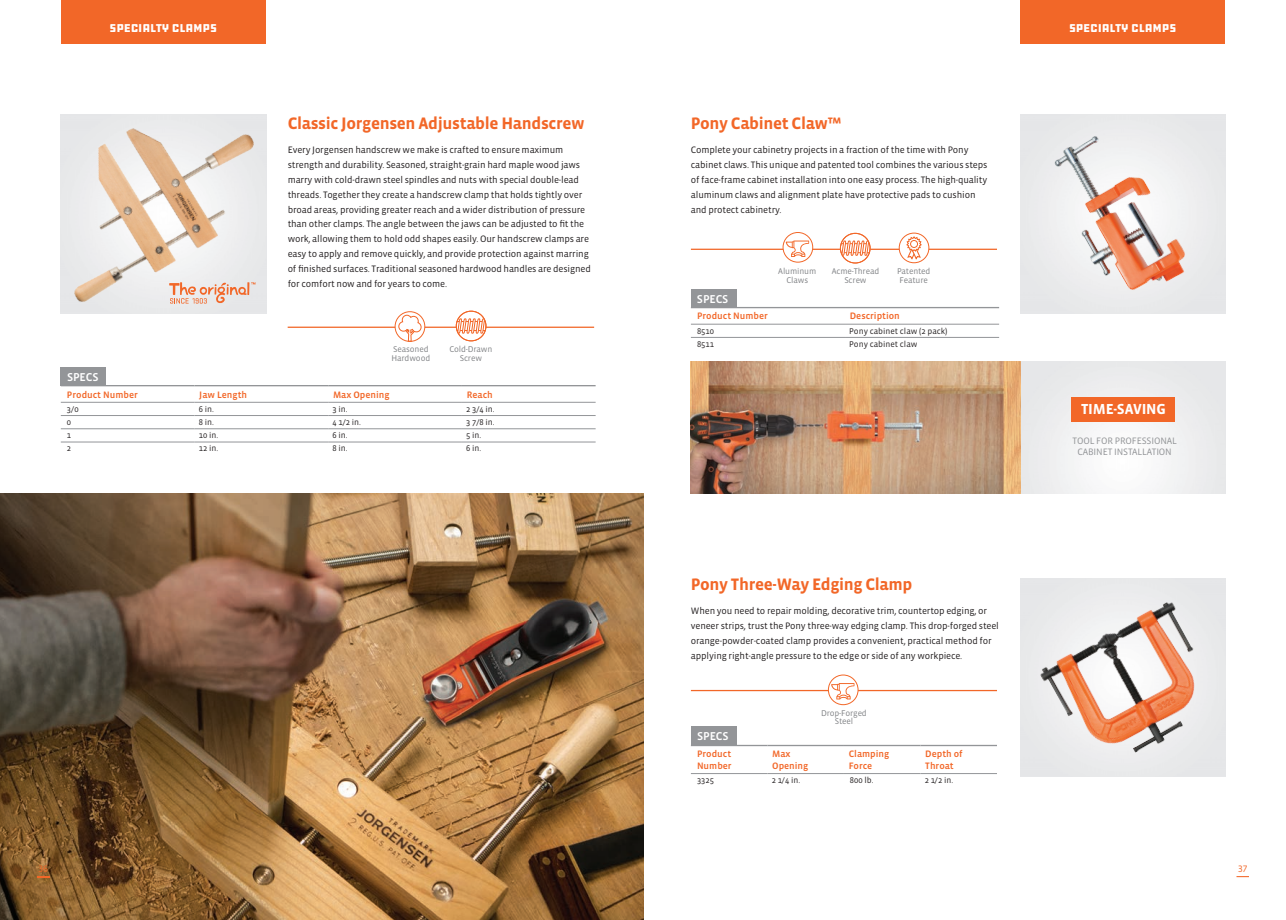
<style>
.page{position:relative;width:1286px;height:920px;background:#fff}
.page>*{position:absolute;margin:0;border:0;box-sizing:border-box;transform-origin:0 0}
.t1{font:700 16.95px "Vista Sans OT";letter-spacing:-.02em;color:#f26728}
.t2{font:700 14.85px "Vista Sans OT";letter-spacing:-.015em;color:#fff}
.t3{font:11.7px "DDC Hardware";letter-spacing:-.015em;color:#fff}
.t4{font:500 11.7px "Vista Sans OT";letter-spacing:-.015em;color:#fff}
.t5{font:9.6px/14.9px "Vista Sans OT";letter-spacing:-.015em;color:#231f20}
.t6{font:500 9.6px/11.4px "Vista Sans OT";color:#f26728}
.t7{font:9.6px/11.4px "Vista Sans OT";letter-spacing:-.015em;color:#939598;text-align:center}
.t8{font:9.6px "Vista Sans OT";color:#f26728}
.t9{font:8.55px "Vista Sans OT";color:#231f20}
.t10{font:8.55px/8.6px "Vista Sans OT";letter-spacing:-.015em;color:#808285;text-align:center}
</style>
<div class="page">
<div style="left:61px;top:0;width:205px;height:44px;background:#f26728"></div>
<div style="left:1020px;top:0;width:205px;height:44px;background:#f26728"></div>
<hr style="left:61px;top:402px;width:133px;height:1px;background:#939598">
<hr style="left:194px;top:402px;width:134px;height:1px;background:#939598">
<hr style="left:328px;top:402px;width:134px;height:1px;background:#939598">
<hr style="left:462px;top:402px;width:133px;height:1px;background:#939598">
<hr style="left:61px;top:385px;width:133px;height:1px;background:#939598">
<hr style="left:194px;top:385px;width:134px;height:1px;background:#939598">
<hr style="left:328px;top:385px;width:134px;height:1px;background:#939598">
<hr style="left:462px;top:385px;width:133px;height:1px;background:#939598">
<hr style="left:61px;top:442px;width:133px;height:1px;background:#939598">
<hr style="left:194px;top:442px;width:134px;height:1px;background:#939598">
<hr style="left:328px;top:442px;width:134px;height:1px;background:#939598">
<hr style="left:462px;top:442px;width:133px;height:1px;background:#939598">
<hr style="left:61px;top:428px;width:133px;height:1px;background:#939598">
<hr style="left:194px;top:428px;width:134px;height:1px;background:#939598">
<hr style="left:328px;top:428px;width:134px;height:1px;background:#939598">
<hr style="left:462px;top:428px;width:133px;height:1px;background:#939598">
<hr style="left:61px;top:415px;width:133px;height:1px;background:#939598">
<hr style="left:194px;top:415px;width:134px;height:1px;background:#939598">
<hr style="left:328px;top:415px;width:134px;height:1px;background:#939598">
<hr style="left:462px;top:415px;width:133px;height:1px;background:#939598">
<div style="left:61px;top:367px;width:45px;height:19px;background:#939598"></div>
<hr style="left:288px;top:327px;width:306px;height:1px;background:#f26728">
<svg style="left:456px;top:311px;width:30px;height:30px"></svg>
<div style="left:456px;top:311px;width:30px;height:30px;border:1px solid #f26728;border-radius:50%"></div>
<svg style="left:395px;top:312px;width:30px;height:29px"></svg>
<div style="left:394px;top:311px;width:31px;height:31px;border:1px solid #f26728;border-radius:50%"></div>
<svg style="left:398px;top:314px;width:24px;height:28px"></svg>
<img style="left:66px;top:119px;width:195px;height:194px">
<hr style="left:691px;top:249px;width:306px;height:1px;background:#f26728">
<svg style="left:783px;top:232px;width:29px;height:30px"></svg>
<div style="left:782px;top:232px;width:31px;height:31px;border:1px solid #f26728;border-radius:50%"></div>
<svg style="left:786px;top:241px;width:23px;height:16px"></svg>
<svg style="left:899px;top:233px;width:30px;height:30px"></svg>
<div style="left:898px;top:233px;width:31px;height:30px;border:1px solid #f26728;border-radius:50%"></div>
<svg style="left:905px;top:235px;width:17px;height:26px"></svg>
<div style="left:691px;top:289px;width:45px;height:19px;background:#939598"></div>
<hr style="left:691px;top:337px;width:154px;height:1px;background:#939598">
<hr style="left:845px;top:337px;width:154px;height:1px;background:#939598">
<hr style="left:691px;top:324px;width:154px;height:1px;background:#939598">
<hr style="left:845px;top:324px;width:154px;height:1px;background:#939598">
<hr style="left:691px;top:307px;width:154px;height:1px;background:#939598">
<hr style="left:845px;top:307px;width:154px;height:1px;background:#939598">
<img style="left:691px;top:361px;width:534px;height:133px">
<img style="left:1026px;top:119px;width:194px;height:194px">
<hr style="left:691px;top:690px;width:306px;height:1px;background:#f26728">
<svg style="left:828px;top:675px;width:30px;height:30px"></svg>
<div style="left:828px;top:674px;width:30px;height:31px;border:1px solid #f26728;border-radius:50%"></div>
<svg style="left:831px;top:683px;width:23px;height:16px"></svg>
<hr style="left:691px;top:773px;width:76px;height:1px;background:#939598">
<hr style="left:767px;top:773px;width:77px;height:1px;background:#939598">
<hr style="left:844px;top:773px;width:76px;height:1px;background:#939598">
<hr style="left:920px;top:773px;width:77px;height:1px;background:#939598">
<hr style="left:691px;top:745px;width:76px;height:1px;background:#939598">
<hr style="left:767px;top:745px;width:77px;height:1px;background:#939598">
<hr style="left:844px;top:745px;width:76px;height:1px;background:#939598">
<hr style="left:920px;top:745px;width:77px;height:1px;background:#939598">
<div style="left:691px;top:726px;width:45px;height:19px;background:#939598"></div>
<img style="left:1025px;top:581px;width:194px;height:194px">
<img style="left:0;top:494px;width:643px;height:426px">
<div style="left:1071px;top:397px;width:104px;height:25px;background:#f26728"></div>
<svg style="left:840px;top:233px;width:30px;height:30px"></svg>
<div style="left:840px;top:233px;width:30px;height:30px;border:1px solid #f26728;border-radius:50%"></div>
<svg style="left:169px;top:282px;width:86px;height:22px;background:#ebc9ba"></svg>
<svg style="left:1236px;top:876px;width:13px;height:1px"></svg>
<svg style="left:37px;top:876px;width:12px;height:2px"></svg>
<p class="t3" style="left:110px;top:21px;width:109px">SPECIALTY CLAMPS</p>
<p class="t3" style="left:1069px;top:20px;width:109px">SPECIALTY CLAMPS</p>
<h1 class="t1" style="left:288px;top:114px;width:299px">Classic Jorgensen Adjustable Handscrew</h1>
<p class="t5" style="left:288px;top:143px;width:305px">Every Jorgensen handscrew we make is crafted to ensure maximum strength and durability. Seasoned, straight-grain hard maple wood jaws marry with cold-drawn steel spindles and nuts with special double-lead threads. Together they create a handscrew clamp that holds tightly over broad areas, providing greater reach and a wider distribution of pressure than other clamps. The angle between the jaws can be adjusted to fit the work, allowing them to hold odd shapes easily. Our handscrew clamps are easy to apply and remove quickly, and provide protection against marring of finished surfaces. Traditional seasoned hardwood handles are designed for comfort now and for years to come.</p>
<p class="t4" style="left:67px;top:371px;width:33px">SPECS</p>
<p class="t10" style="left:391px;top:345px;width:40px;text-align:left">Seasoned<br>Hardwood</p>
<p class="t10" style="left:449px;top:345px;width:45px">Cold-Drawn<br>Screw</p>
<p class="t6" style="left:67px;top:389px;width:72px">Product Number</p>
<p class="t6" style="left:199px;top:389px;width:49px">Jaw Length</p>
<p class="t6" style="left:333px;top:389px;width:58px">Max Opening</p>
<p class="t6" style="left:467px;top:389px;width:28px">Reach</p>
<p class="t9" style="left:67px;top:404px;width:13px">3/0</p>
<p class="t9" style="left:199px;top:404px;width:17px">6 in.</p>
<p class="t9" style="left:332px;top:404px;width:17px">3 in.</p>
<p class="t9" style="left:466px;top:404px;width:30px">2 3/4 in.</p>
<p class="t9" style="left:67px;top:418px;width:6px">0</p>
<p class="t9" style="left:199px;top:418px;width:17px">8 in.</p>
<p class="t9" style="left:332px;top:418px;width:30px">4 1/2 in.</p>
<p class="t9" style="left:466px;top:418px;width:30px">3 7/8 in.</p>
<p class="t9" style="left:67px;top:431px;width:6px">1</p>
<p class="t9" style="left:199px;top:431px;width:21px">10 in.</p>
<p class="t9" style="left:332px;top:431px;width:17px">6 in.</p>
<p class="t9" style="left:466px;top:431px;width:17px">5 in.</p>
<p class="t9" style="left:67px;top:444px;width:6px">2</p>
<p class="t9" style="left:199px;top:444px;width:21px">12 in.</p>
<p class="t9" style="left:332px;top:444px;width:17px">8 in.</p>
<p class="t9" style="left:466px;top:444px;width:17px">6 in.</p>
<h1 class="t1" style="left:691px;top:115px;width:152px">Pony Cabinet Claw™</h1>
<p class="t5" style="left:691px;top:143px;width:298px">Complete your cabinetry projects in a fraction of the time with Pony cabinet claws. This unique and patented tool combines the various steps of face-frame cabinet installation into one easy process. The high-quality aluminum claws and alignment plate have protective pads to cushion and protect cabinetry.</p>
<p class="t10" style="left:778px;top:267px;width:40px">Aluminum<br>Claws</p>
<p class="t10" style="left:831px;top:267px;width:49px">Acme-Thread<br>Screw</p>
<p class="t10" style="left:897px;top:267px;width:35px">Patented<br>Feature</p>
<p class="t4" style="left:697px;top:293px;width:33px">SPECS</p>
<p class="t6" style="left:697px;top:311px;width:72px">Product Number</p>
<p class="t6" style="left:850px;top:311px;width:52px">Description</p>
<p class="t9" style="left:697px;top:326px;width:18px">8510</p>
<p class="t9" style="left:849px;top:326px;width:100px">Pony cabinet claw (2 pack)</p>
<p class="t9" style="left:697px;top:340px;width:18px">8511</p>
<p class="t9" style="left:849px;top:340px;width:70px">Pony cabinet claw</p>
<h1 class="t1" style="left:691px;top:575px;width:223px">Pony Three-Way Edging Clamp</h1>
<p class="t5" style="left:691px;top:603px;width:309px">When you need to repair molding, decorative trim, countertop edging, or veneer strips, trust the Pony three-way edging clamp. This drop-forged steel orange-powder-coated clamp provides a convenient, practical method for applying right-angle pressure to the edge or side of any workpiece.</p>
<p class="t4" style="left:697px;top:730px;width:33px">SPECS</p>
<p class="t10" style="left:821px;top:708px;width:47px">Drop-Forged<br>Steel</p>
<p class="t6" style="left:697px;top:749px;width:36px">Product<br>Number</p>
<p class="t6" style="left:772px;top:749px;width:38px">Max<br>Opening</p>
<p class="t6" style="left:848px;top:749px;width:42px">Clamping<br>Force</p>
<p class="t6" style="left:925px;top:749px;width:39px">Depth of<br>Throat</p>
<p class="t9" style="left:697px;top:776px;width:18px">3325</p>
<p class="t9" style="left:771px;top:776px;width:30px">2 1/4 in.</p>
<p class="t9" style="left:850px;top:776px;width:25px">800 lb.</p>
<p class="t9" style="left:924px;top:776px;width:30px">2 1/2 in.</p>
<h2 class="t2" style="left:1081px;top:402px;width:86px">TIME-SAVING</h2>
<p class="t7" style="left:1072px;top:435px;width:106px">TOOL FOR PROFESSIONAL<br>CABINET INSTALLATION</p>
<p class="t8" style="left:38px;top:864px;width:11px">36</p>
<p class="t8" style="left:1238px;top:864px;width:11px">37</p>
</div>
